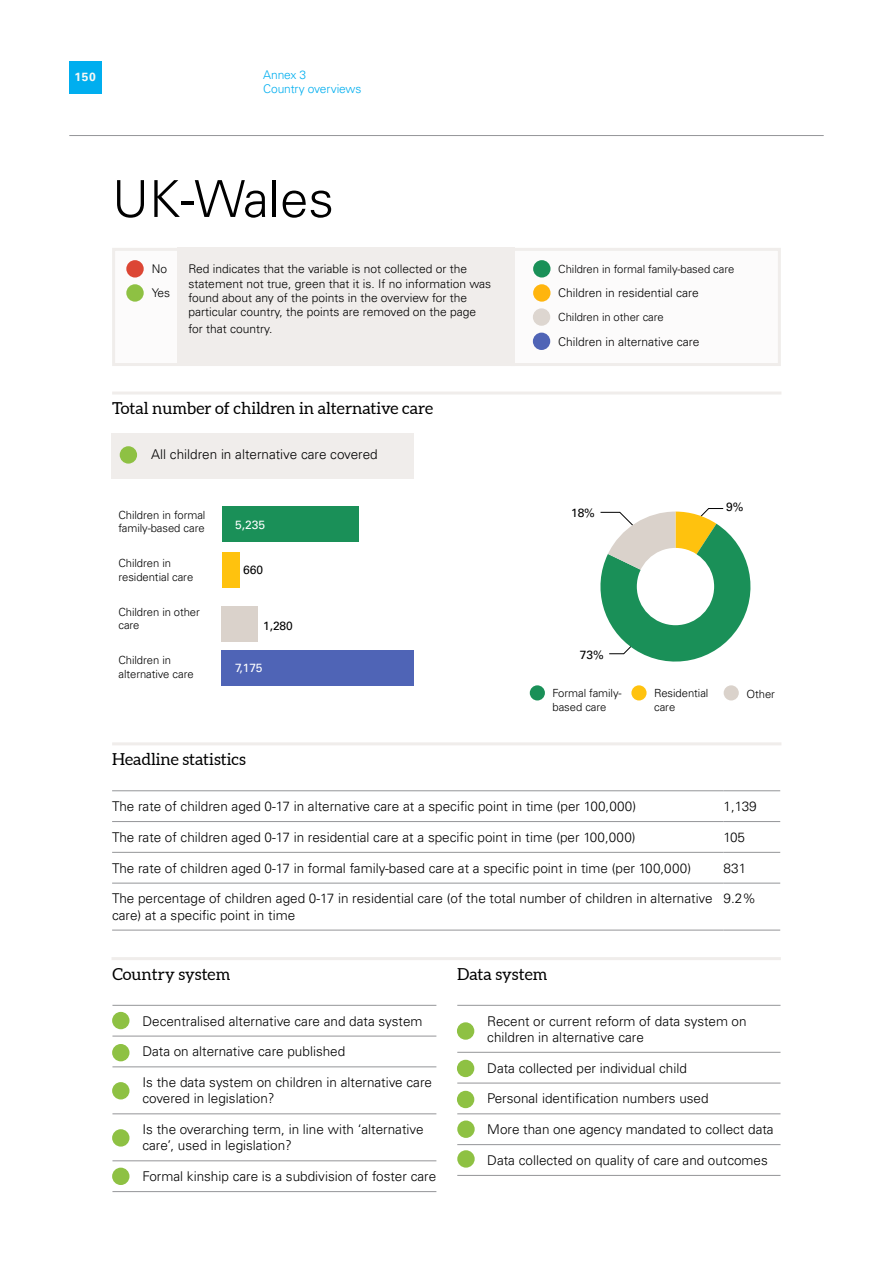
<style>
.page{position:relative;width:893px;height:1263px;background:#fff}
.page>*{position:absolute;margin:0;border:0;box-sizing:border-box;transform-origin:0 0}
.t1{font:300 51px "Univers LT Pro 45";color:#000}
.t2{font:16.5px "Aleo";color:#000}
.t3{font:300 13.5px/16.2px "Univers LT Pro 45";color:#000}
.t4{font:300 12px/14.4px "Univers LT Pro 45";color:#000}
.t5{font:300 12px/14.4px "Univers LT Pro 45";letter-spacing:-.015em;color:#00aeef}
.t6{font:12px "Univers LT Pro 55 Roman";letter-spacing:-.005em;color:#000}
.t7{font:12px "Univers LT Pro 55 Roman";letter-spacing:-.005em;color:#fff}
.t8{font:700 12px "Univers LT Pro 65";color:#f7f8f6}
.t9{font:300 11.25px/13.5px "Univers LT Pro 45";letter-spacing:-.005em;color:#000}
</style>
<div class="page">
<div style="left:112px;top:248px;width:669px;height:118px;background:#fcfbfb;border:3px solid #f0edeb"></div>
<div style="left:177px;top:248px;width:337px;height:118px;background:#f0edeb"></div>
<div style="left:69px;top:61px;width:32px;height:32px;background:#00aeef"></div>
<hr style="left:69px;top:135px;width:755px;height:1px;background:#949598">
<div style="left:126px;top:284px;width:18px;height:18px;background:#8ec143;border-radius:50%"></div>
<div style="left:126px;top:260px;width:18px;height:18px;background:#dc4634;border-radius:50%"></div>
<div style="left:533px;top:260px;width:17px;height:18px;background:#1a9058;border-radius:50%"></div>
<div style="left:533px;top:308px;width:17px;height:18px;background:#ddd6d0;border-radius:50%"></div>
<div style="left:533px;top:284px;width:17px;height:18px;background:#ffb50e;border-radius:50%"></div>
<div style="left:533px;top:333px;width:17px;height:17px;background:#4f64b6;border-radius:50%"></div>
<hr style="left:112px;top:821px;width:612px;height:1px;background:#949598">
<hr style="left:724px;top:821px;width:56px;height:1px;background:#949598">
<hr style="left:112px;top:852px;width:612px;height:1px;background:#949598">
<hr style="left:724px;top:852px;width:56px;height:1px;background:#949598">
<hr style="left:112px;top:883px;width:612px;height:1px;background:#949598">
<hr style="left:724px;top:883px;width:56px;height:1px;background:#949598">
<hr style="left:112px;top:790px;width:612px;height:1px;background:#949598">
<hr style="left:724px;top:790px;width:56px;height:1px;background:#949598">
<hr style="left:112px;top:930px;width:612px;height:1px;background:#949598">
<hr style="left:724px;top:930px;width:56px;height:1px;background:#949598">
<svg style="left:600px;top:508px;width:151px;height:154px"></svg>
<div style="left:112px;top:433px;width:302px;height:46px;background:#f0edeb"></div>
<div style="left:120px;top:446px;width:17px;height:18px;background:#8ec143;border-radius:50%"></div>
<div style="left:530px;top:685px;width:15px;height:15px;background:#1a9058;border-radius:50%"></div>
<div style="left:631px;top:685px;width:16px;height:15px;background:#ffc20e;border-radius:50%"></div>
<div style="left:724px;top:685px;width:15px;height:15px;background:#dad2cb;border-radius:50%"></div>
<hr style="left:112px;top:391px;width:669px;height:3px;background:#f0edeb">
<hr style="left:112px;top:742px;width:669px;height:3px;background:#f0edeb">
<div style="left:222px;top:507px;width:137px;height:35px;background:#1a9058"></div>
<div style="left:222px;top:552px;width:17px;height:36px;background:#ffc20e"></div>
<div style="left:222px;top:650px;width:192px;height:35px;background:#4f64b6"></div>
<div style="left:222px;top:606px;width:36px;height:36px;background:#dad2cb"></div>
<div style="left:637px;top:548px;width:77px;height:77px;background:#fff;border-radius:50%"></div>
<hr style="left:112px;top:1036px;width:324px;height:1px;background:#949598">
<hr style="left:112px;top:1005px;width:324px;height:1px;background:#949598">
<hr style="left:112px;top:1066px;width:324px;height:1px;background:#949598">
<hr style="left:112px;top:1191px;width:324px;height:1px;background:#949598">
<hr style="left:112px;top:1113px;width:324px;height:1px;background:#949598">
<hr style="left:112px;top:1160px;width:324px;height:1px;background:#949598">
<hr style="left:457px;top:1052px;width:323px;height:1px;background:#949598">
<hr style="left:457px;top:1083px;width:323px;height:1px;background:#949598">
<hr style="left:457px;top:1113px;width:323px;height:1px;background:#949598">
<hr style="left:457px;top:1144px;width:323px;height:1px;background:#949598">
<hr style="left:457px;top:1005px;width:323px;height:1px;background:#949598">
<hr style="left:457px;top:1175px;width:323px;height:1px;background:#949598">
<hr style="left:112px;top:957px;width:669px;height:3px;background:#f0edeb">
<div style="left:112px;top:1082px;width:17px;height:17px;background:#8ec143;border-radius:50%"></div>
<div style="left:112px;top:1129px;width:17px;height:17px;background:#8ec143;border-radius:50%"></div>
<div style="left:112px;top:1167px;width:17px;height:18px;background:#8ec143;border-radius:50%"></div>
<div style="left:112px;top:1012px;width:17px;height:17px;background:#8ec143;border-radius:50%"></div>
<div style="left:112px;top:1044px;width:17px;height:17px;background:#8ec143;border-radius:50%"></div>
<div style="left:457px;top:1022px;width:17px;height:18px;background:#8ec143;border-radius:50%"></div>
<div style="left:457px;top:1060px;width:17px;height:17px;background:#8ec143;border-radius:50%"></div>
<div style="left:457px;top:1091px;width:17px;height:17px;background:#8ec143;border-radius:50%"></div>
<div style="left:457px;top:1120px;width:18px;height:18px;background:#8ec143;border-radius:50%"></div>
<div style="left:457px;top:1150px;width:18px;height:17px;background:#8ec143;border-radius:50%"></div>
<p class="t8" style="left:75px;top:68px;width:23px">150</p>
<p class="t5" style="left:263px;top:67px;width:100px">Annex 3<br>Country overviews</p>
<h1 class="t1" style="left:112px;top:165px;width:223px">UK-Wales</h1>
<p class="t4" style="left:152px;top:261px;width:17px">No</p>
<p class="t9" style="left:558px;top:262px;width:178px">Children in formal family-based care</p>
<p class="t9" style="left:558px;top:310px;width:107px">Children in other care</p>
<p class="t4" style="left:188px;top:261px;width:304px">Red indicates that the variable is not collected or the statement not true, green that it is. If no information was found about any of the points in the overview for the particular country, the points are removed on the page</p>
<p class="t4" style="left:188px;top:321px;width:86px">for that country.</p>
<p class="t4" style="left:558px;top:286px;width:142px">Children in residential care</p>
<p class="t4" style="left:558px;top:334px;width:143px">Children in alternative care</p>
<p class="t4" style="left:152px;top:286px;width:20px">Yes</p>
<p class="t2" style="left:112px;top:399px;width:323px">Total number of children in alternative care</p>
<p class="t3" style="left:151px;top:446px;width:228px">All children in alternative care covered</p>
<p class="t9" style="left:118px;top:507px;width:88px">Children in formal</p>
<p class="t6" style="left:571px;top:504px;width:25px">18%</p>
<p class="t9" style="left:118px;top:521px;width:88px">family-based care</p>
<p class="t9" style="left:118px;top:556px;width:76px">Children in residential care</p>
<p class="t9" style="left:118px;top:605px;width:83px">Children in other care</p>
<p class="t9" style="left:118px;top:653px;width:77px">Children in alternative care</p>
<p class="t7" style="left:235px;top:516px;width:31px">5,235</p>
<p class="t6" style="left:243px;top:562px;width:21px">660</p>
<p class="t6" style="left:263px;top:617px;width:31px">1,280</p>
<p class="t6" style="left:580px;top:646px;width:25px">73%</p>
<p class="t7" style="left:235px;top:659px;width:29px">7,175</p>
<p class="t6" style="left:726px;top:499px;width:19px">9%</p>
<p class="t9" style="left:552px;top:686px;width:70px">Formal family&shy;based care</p>
<p class="t9" style="left:654px;top:686px;width:56px">Residential care</p>
<p class="t9" style="left:746px;top:687px;width:30px">Other</p>
<p class="t2" style="left:112px;top:750px;width:135px">Headline statistics</p>
<p class="t3" style="left:112px;top:798px;width:526px">The rate of children aged 0-17 in alternative care at a specific point in time (per 100,000)</p>
<p class="t3" style="left:724px;top:798px;width:35px">1,139</p>
<p class="t3" style="left:112px;top:829px;width:525px">The rate of children aged 0-17 in residential care at a specific point in time (per 100,000)</p>
<p class="t3" style="left:724px;top:829px;width:23px">105</p>
<p class="t3" style="left:112px;top:859px;width:580px">The rate of children aged 0-17 in formal family-based care at a specific point in time (per 100,000)</p>
<p class="t3" style="left:724px;top:859px;width:24px">831</p>
<p class="t3" style="left:112px;top:890px;width:602px">The percentage of children aged 0-17 in residential care (of the total number of children in alternative care) at a specific point in time</p>
<p class="t3" style="left:724px;top:890px;width:34px">9.2%</p>
<p class="t2" style="left:112px;top:964px;width:119px">Country system</p>
<p class="t3" style="left:142px;top:1012px;width:282px">Decentralised alternative care and data system</p>
<p class="t3" style="left:142px;top:1043px;width:204px">Data on alternative care published</p>
<p class="t3" style="left:142px;top:1074px;width:291px">Is the data system on children in alternative care covered in legislation?</p>
<p class="t3" style="left:142px;top:1121px;width:283px">Is the overarching term, in line with ‘alternative care’, used in legislation?</p>
<p class="t3" style="left:142px;top:1168px;width:295px">Formal kinship care is a subdivision of foster care</p>
<p class="t2" style="left:457px;top:964px;width:92px">Data system</p>
<p class="t3" style="left:487px;top:1012px;width:261px">Recent or current reform of data system on children in alternative care</p>
<p class="t3" style="left:487px;top:1059px;width:201px">Data collected per individual child</p>
<p class="t3" style="left:487px;top:1090px;width:223px">Personal identification numbers used</p>
<p class="t3" style="left:487px;top:1121px;width:288px">More than one agency mandated to collect data</p>
<p class="t3" style="left:487px;top:1152px;width:282px">Data collected on quality of care and outcomes</p>
</div>
